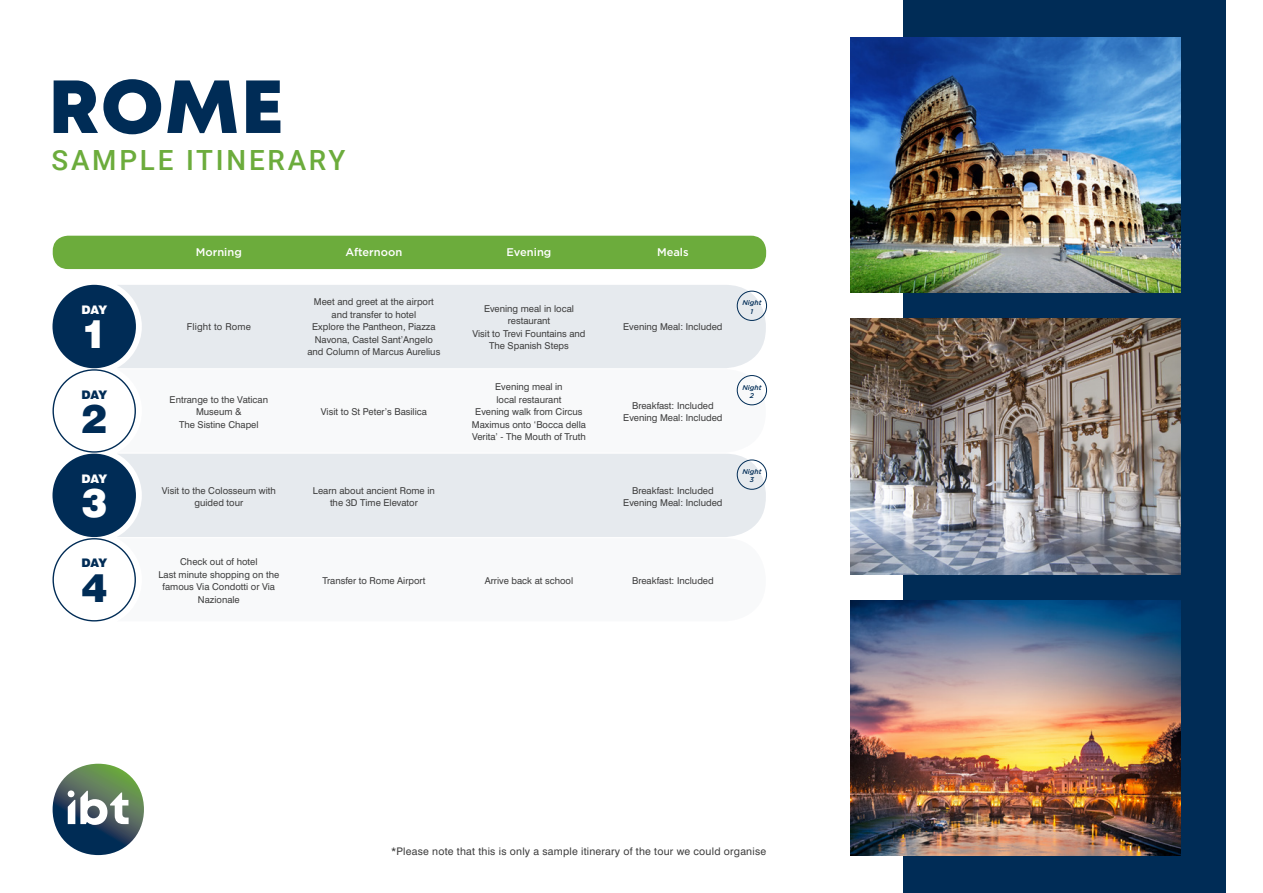
<style>
.page{position:relative;width:1263px;height:893px;background:#fff}
.page>*{position:absolute;margin:0;border:0;box-sizing:border-box;transform-origin:0 0}
.t1{font:75px "Mont Heavy DEMO";color:#002c56}
.t2{font:900 39.45px "Swiss 721 BT";color:#fff}
.t3{font:900 39.45px "Swiss 721 BT";color:#002c56}
.t4{font:500 27.75px "Roboto";letter-spacing:.1em;color:#6cac3c}
.t5{font:900 11.85px "Swiss 721 BT";letter-spacing:-.035em;color:#fff}
.t6{font:900 11.85px "Swiss 721 BT";letter-spacing:-.035em;color:#002c56}
.t7{font:500 11.1px "Gotham";color:#fff}
.t8{font:10.5px "Swiss 721 BT";letter-spacing:.02em;color:#3d3d3d}
.t9{font:9.45px/12.5px "Swiss 721 BT";color:#3d3d3d;text-align:center}
.t10{font:9.45px "Swiss 721 BT";letter-spacing:.02em;color:#3d3d3d}
.t11{font:italic 500 6.9px/8.2px "Gotham";color:#002c56;text-align:center}
</style>
<div class="page">
<div style="left:903px;top:0;width:322px;height:893px;background:#002c56"></div>
<div style="left:117px;top:285px;width:649px;height:83px;background:#e6eaee"></div>
<div style="left:53px;top:236px;width:713px;height:33px;background:#6cac3c;border-radius:15px"></div>
<div style="left:53px;top:285px;width:83px;height:83px;background:#002c56;border-radius:50%"></div>
<svg style="left:116px;top:375px;width:650px;height:72px"></svg>
<div style="left:117px;top:454px;width:649px;height:83px;background:#e6eaee"></div>
<div style="left:53px;top:454px;width:83px;height:83px;background:#002c56;border-radius:50%"></div>
<div style="left:53px;top:538px;width:83px;height:83px;border:1px solid #002c56;border-radius:50%"></div>
<div style="left:737px;top:291px;width:30px;height:30px;border:1px solid #002c56;border-radius:50%"></div>
<div style="left:737px;top:375px;width:30px;height:30px;border:1px solid #002c56;border-radius:50%"></div>
<div style="left:737px;top:460px;width:30px;height:30px;border:1px solid #002c56;border-radius:50%"></div>
<svg style="left:53px;top:764px;width:91px;height:91px;background:#385b56"></svg>
<svg style="left:68px;top:791px;width:61px;height:34px"></svg>
<img style="left:851px;top:600px;width:330px;height:255px">
<img style="left:851px;top:38px;width:330px;height:254px">
<img style="left:851px;top:319px;width:330px;height:255px">
<h1 class="t1" style="left:49px;top:64px;width:237px">ROME</h1>
<h3 class="t4" style="left:51px;top:140px;width:295px">SAMPLE ITINERARY</h3>
<p class="t5" style="left:81px;top:303px;width:27px">DAY</p>
<h2 class="t2" style="left:81px;top:310px;width:27px">1</h2>
<p class="t6" style="left:81px;top:387px;width:27px">DAY</p>
<h2 class="t3" style="left:81px;top:395px;width:27px">2</h2>
<p class="t5" style="left:81px;top:472px;width:27px">DAY</p>
<h2 class="t2" style="left:81px;top:479px;width:27px">3</h2>
<p class="t6" style="left:81px;top:556px;width:27px">DAY</p>
<h2 class="t3" style="left:81px;top:563px;width:27px">4</h2>
<p class="t7" style="left:196px;top:246px;width:47px">Morning</p>
<p class="t7" style="left:345px;top:246px;width:58px">Afternoon</p>
<p class="t7" style="left:507px;top:246px;width:46px">Evening</p>
<p class="t7" style="left:657px;top:246px;width:33px">Meals</p>
<p class="t10" style="left:187px;top:321px;width:66px">Flight to Rome</p>
<p class="t9" style="left:170px;top:393px;width:100px">Entrange to the Vatican<br>Museum &amp;<br>The Sistine Chapel</p>
<p class="t9" style="left:307px;top:296px;width:134px">Meet and greet at the airport and transfer to hotel<br>Explore the Pantheon, Piazza<br>Navona, Castel Sant’Angelo and Column of Marcus Aurelius</p>
<p class="t9" style="left:472px;top:302px;width:115px">Evening meal in local restaurant<br>Visit to Trevi Fountains and<br>The Spanish Steps</p>
<p class="t9" style="left:321px;top:406px;width:108px">Visit to St Peter’s Basilica</p>
<p class="t9" style="left:472px;top:380px;width:115px">Evening meal in<br>local restaurant<br>Evening walk from Circus<br>Maximus onto ‘Bocca della<br>Verita’ - The Mouth of Truth</p>
<p class="t9" style="left:623px;top:321px;width:101px">Evening Meal: Included</p>
<p class="t9" style="left:623px;top:399px;width:101px">Breakfast: Included<br>Evening Meal: Included</p>
<p class="t9" style="left:162px;top:484px;width:115px">Visit to the Colosseum with guided tour</p>
<p class="t9" style="left:313px;top:484px;width:123px">Learn about ancient Rome in the 3D Time Elevator</p>
<p class="t9" style="left:623px;top:484px;width:101px">Breakfast: Included<br>Evening Meal: Included</p>
<p class="t9" style="left:159px;top:556px;width:122px">Check out of hotel<br>Last minute shopping on the famous Via Condotti or Via<br>Nazionale</p>
<p class="t9" style="left:322px;top:574px;width:104px">Transfer to Rome Airport</p>
<p class="t9" style="left:485px;top:574px;width:90px">Arrive back at school</p>
<p class="t9" style="left:632px;top:574px;width:83px">Breakfast: Included</p>
<p class="t11" style="left:742px;top:299px;width:21px">Night<br>1</p>
<p class="t11" style="left:742px;top:383px;width:21px">Night<br>2</p>
<p class="t11" style="left:742px;top:467px;width:21px">Night<br>3</p>
<p class="t8" style="left:391px;top:845px;width:377px">*Please note that this is only a sample itinerary of the tour we could organise</p>
</div>
